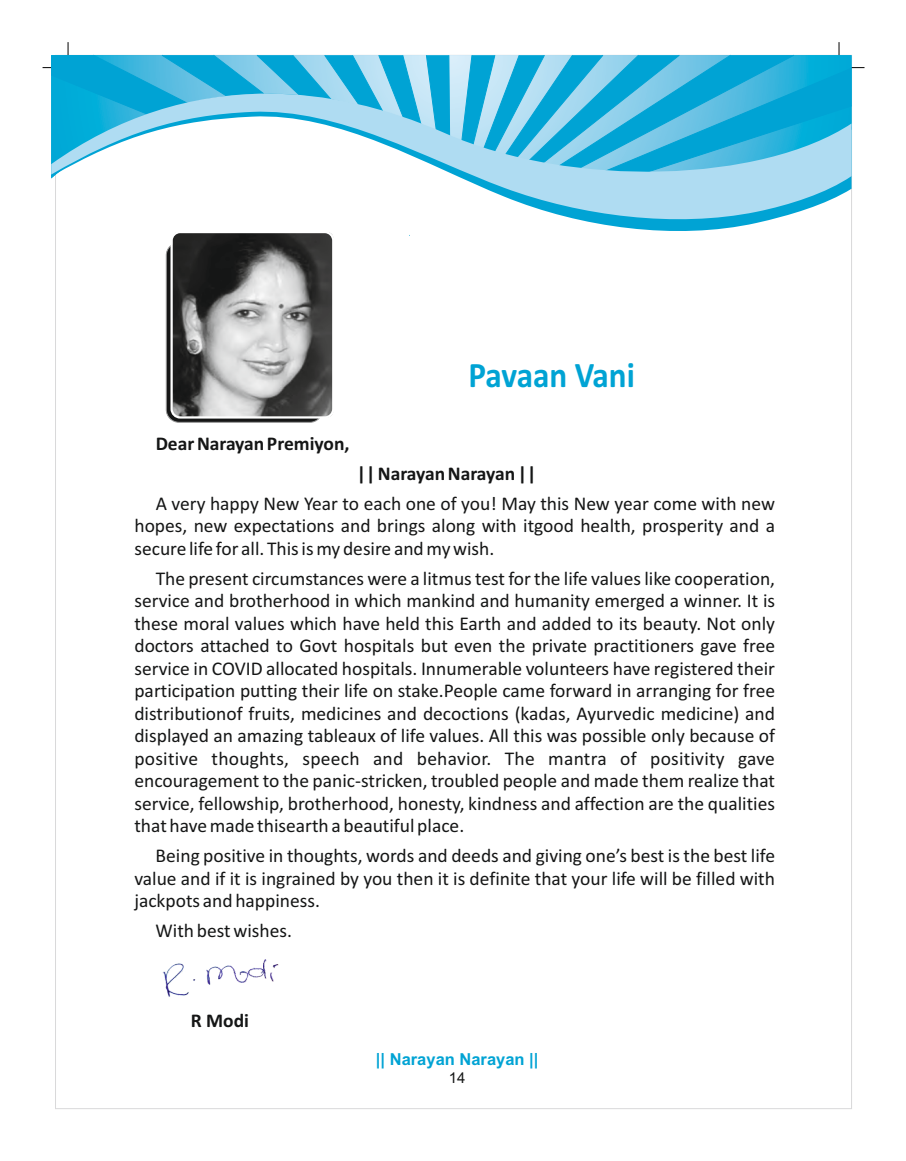
<style>
.page{position:relative;width:906px;height:1161px;background:#fff}
.page>*{position:absolute;margin:0;border:0;box-sizing:border-box;transform-origin:0 0}
.t1{font:700 36px "Calibri";letter-spacing:-.005em;color:#00a3d4;scale:.92 1}
.t2{font:19.5px/22.5px "Calibri";color:#151616;text-align:justify}
.t3{font:700 19.5px "Calibri";color:#151616}
.t4{font:700 16.5px "Arial";color:#00a3d4}
.t5{font:14.85px "Arial";color:#151616}
</style>
<div class="page">
<svg style="left:460px;top:42px;width:404px;height:144px"></svg>
<svg style="left:43px;top:42px;width:407px;height:28px"></svg>
<svg style="left:51px;top:70px;width:800px;height:171px"></svg>
<svg style="left:51px;top:94px;width:800px;height:134px"></svg>
<div style="left:166px;top:242px;width:157px;height:181px;background:#151616;border:1px solid #999;border-radius:13px"></div>
<img style="left:172px;top:232px;width:161px;height:185px;border-radius:6px">
<div style="left:170px;top:231px;width:164px;height:188px;border:2px solid #fff;border-radius:9px"></div>
<img style="left:162px;top:959px;width:117px;height:38px">
<p class="t3" style="left:156px;top:435px;width:195px">Dear Narayan Premiyon,</p>
<h1 class="t1" style="left:468px;top:360px;width:182px">Pavaan Vani</h1>
<p class="t3" style="left:357px;top:465px;width:181px">|| Narayan Narayan ||</p>
<p class="t2" style="left:134px;top:494px;width:642px;text-indent:21px">A very happy New Year to each one of you! May this New year come with new hopes, new expectations and brings along with itgood health, prosperity and a secure life for all. This is my desire and my wish.</p>
<p class="t2" style="left:134px;top:569px;width:642px;text-indent:21px">The present circumstances were a litmus test for the life values like cooperation, service and brotherhood in which mankind and humanity emerged a winner. It is these moral values which have held this Earth and added to its beauty. Not only doctors attached to Govt hospitals but even the private practitioners gave free service in COVID allocated hospitals. Innumerable volunteers have registered their participation putting their life on stake.People came forward in arranging for free distributionof fruits, medicines and decoctions (kadas, Ayurvedic medicine) and displayed an amazing tableaux of life values. All this was possible only because of positive thoughts, speech and behavior. The mantra of positivity gave encouragement to the panic-stricken, troubled people and made them realize that service, fellowship, brotherhood, honesty, kindness and affection are the qualities that have made thisearth a beautiful place.</p>
<p class="t2" style="left:134px;top:846px;width:642px;text-indent:21px">Being positive in thoughts, words and deeds and giving one’s best is the best life value and if it is ingrained by you then it is definite that your life will be filled with jackpots and happiness.</p>
<p class="t2" style="left:156px;top:921px;width:138px">With best wishes.</p>
<p class="t3" style="left:191px;top:1013px;width:60px">R Modi</p>
<p class="t4" style="left:376px;top:1053px;width:164px">|| Narayan Narayan ||</p>
<p class="t5" style="left:449px;top:1072px;width:18px">14</p>
</div>
